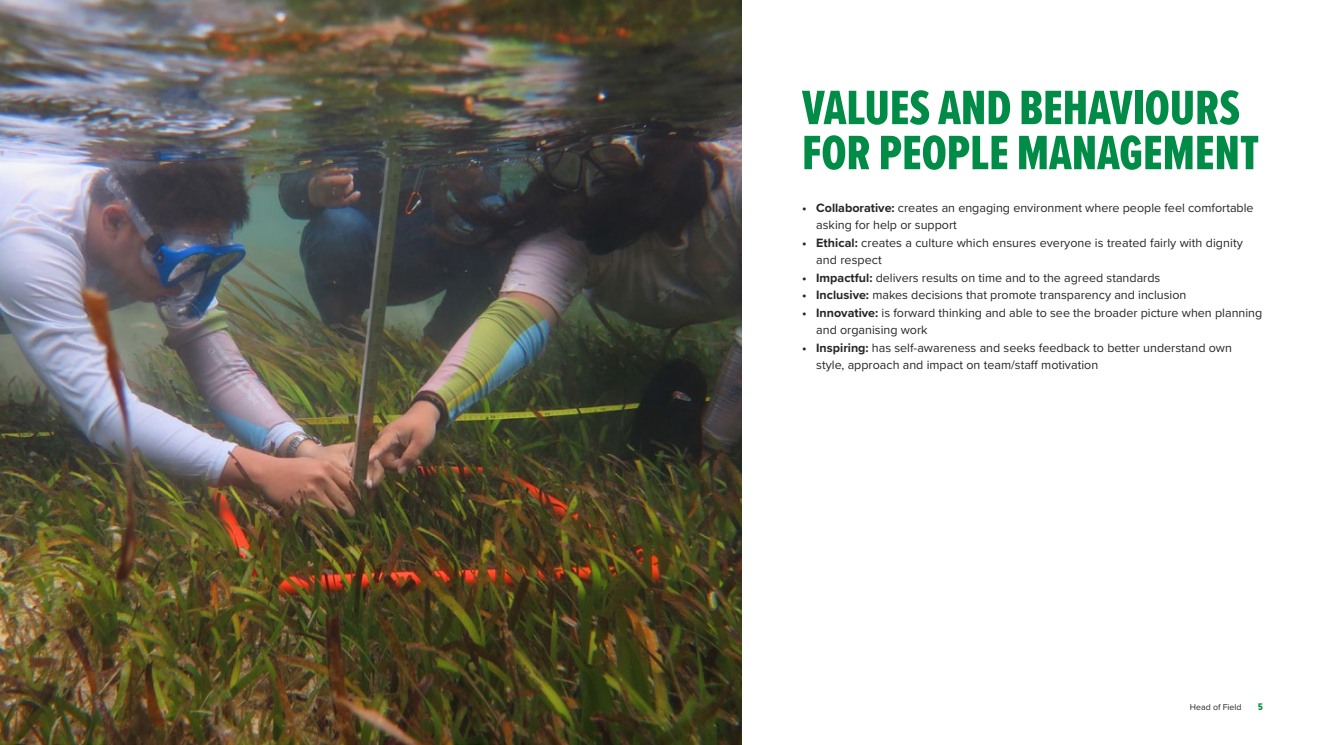
<style>
.page{position:relative;width:1323px;height:745px;background:#fff}
.page>*{position:absolute;margin:0;border:0;box-sizing:border-box;transform-origin:0 0}
.t1{font:50px/45px "Proxima Nova Ex Cn Extrabld";color:#008c46}
.t2{font:12.5px/17.5px "Proxima Nova";color:#282526}
.t3{font:10px "Proxima Nova Ex Cn Extrabld";color:#058e4a}
.t4{font:8.75px "Proxima Nova";color:#282526}
.s1{font-weight:700}
</style>
<div class="page">
<img style="left:0;top:0;width:742px;height:744px">
<h2 class="t1" style="left:802px;top:84px;width:459px">VALUES AND BEHAVIOURS<br>FOR PEOPLE MANAGEMENT</h2>
<p class="t2" style="left:816px;top:198px;width:439px;text-indent:-14px"><span class="s1">• Collaborative:</span> creates an engaging environment where people feel comfortable asking for help or support</p>
<p class="t2" style="left:816px;top:233px;width:428px;text-indent:-14px"><span class="s1">• Ethical:</span> creates a culture which ensures everyone is treated fairly with dignity and respect</p>
<p class="t2" style="left:802px;top:268px;width:360px"><span class="s1">• Impactful:</span> delivers results on time and to the agreed standards</p>
<p class="t2" style="left:802px;top:286px;width:386px"><span class="s1">• Inclusive:</span> makes decisions that promote transparency and inclusion</p>
<p class="t2" style="left:816px;top:303px;width:448px;text-indent:-14px"><span class="s1">• Innovative:</span> is forward thinking and able to see the broader picture when planning and organising work</p>
<p class="t2" style="left:816px;top:338px;width:417px;text-indent:-14px"><span class="s1">• Inspiring:</span> has self-awareness and seeks feedback to better understand own style, approach and impact on team/staff motivation</p>
<p class="t4" style="left:1190px;top:700px;width:53px">Head of Field</p>
<p class="t3" style="left:1258px;top:699px;width:6px">5</p>
</div>
